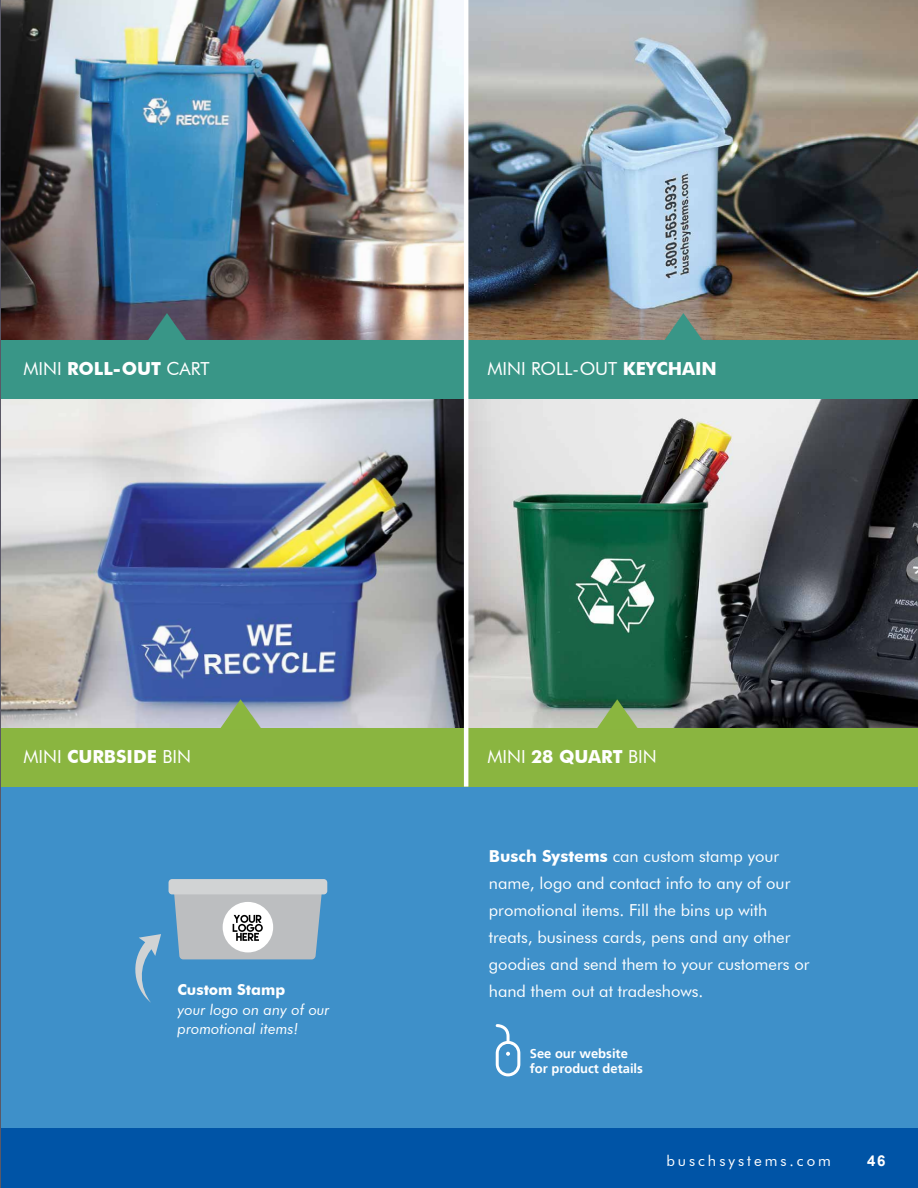
<style>
.page{position:relative;width:918px;height:1188px;background:#fff}
.page>*{position:absolute;margin:0;border:0;box-sizing:border-box;transform-origin:0 0}
.t1{font:18px "Futura BT";color:#fff}
.t2{font:700 18px "Futura BT";color:#fff}
.t3{font:16.5px/27px "Futura BT";color:#fff}
.t4{font:italic 15px/19.5px "Futura BT";color:#fff}
.t5{font:15px "Futura BT";letter-spacing:.2em;color:#fff}
.t6{font:700 15px "Futura BT";color:#fff}
.t7{font:700 15px "Arial";color:#fff}
.t8{font:700 13.05px/15.6px "Frutiger LT";color:#fff}
.s1{font-weight:700}
.s2{font-weight:400}
</style>
<div class="page">
<div style="left:0;top:779px;width:918px;height:365px;background:#3e90c9"></div>
<img style="left:1px;top:0;width:463px;height:340px">
<div style="left:0;top:1129px;width:918px;height:59px;background:#0054a6"></div>
<img style="left:1px;top:399px;width:463px;height:329px">
<img style="left:468px;top:0;width:450px;height:340px">
<img style="left:468px;top:399px;width:450px;height:329px">
<div style="left:0;top:340px;width:918px;height:59px;background:#399687"></div>
<div style="left:0;top:728px;width:918px;height:59px;background:#8ab540"></div>
<hr style="left:464px;top:0;width:4px;height:787px;background:#fff">
<svg style="left:219px;top:699px;width:43px;height:29px"></svg>
<svg style="left:146px;top:313px;width:42px;height:27px"></svg>
<svg style="left:596px;top:699px;width:43px;height:29px"></svg>
<svg style="left:662px;top:313px;width:43px;height:27px"></svg>
<hr style="left:0;top:0;width:1px;height:1188px;background:#5a5866">
<svg style="left:496px;top:1024px;width:24px;height:52px"></svg>
<svg style="left:135px;top:934px;width:26px;height:69px"></svg>
<div style="left:169px;top:879px;width:158px;height:15px;background:#d1d3d4;border-radius:4px"></div>
<svg style="left:174px;top:894px;width:148px;height:65px;background:#bbc0c4"></svg>
<p class="t1" style="left:23px;top:358px;width:188px">MINI <span class="s1">ROLL-OUT</span> CART</p>
<p class="t2" style="left:23px;top:746px;width:169px"><span class="s2">MINI</span> CURBSIDE <span class="s2">BIN</span></p>
<p class="t1" style="left:487px;top:358px;width:231px">MINI ROLL-OUT <span class="s1">KEYCHAIN</span></p>
<p class="t1" style="left:487px;top:746px;width:171px">MINI <span class="s1">28 QUART</span> BIN</p>
<p class="t3" style="left:489px;top:842px;width:322px"><span class="s1">Busch Systems</span> can custom stamp your name, logo and contact info to any of our promotional items. Fill the bins up with treats, business cards, pens and any other goodies and send them to your customers or</p>
<p class="t6" style="left:178px;top:981px;width:109px">Custom Stamp</p>
<p class="t3" style="left:489px;top:977px;width:216px">hand them out at tradeshows.</p>
<p class="t4" style="left:178px;top:999px;width:154px">your logo on any of our promotional items!</p>
<p class="t8" style="left:530px;top:1046px;width:115px">See our website for product details</p>
<p class="t5" style="left:666px;top:1152px;width:166px">buschsystems.com</p>
<p class="t7" style="left:867px;top:1151px;width:20px">46</p>
</div>
